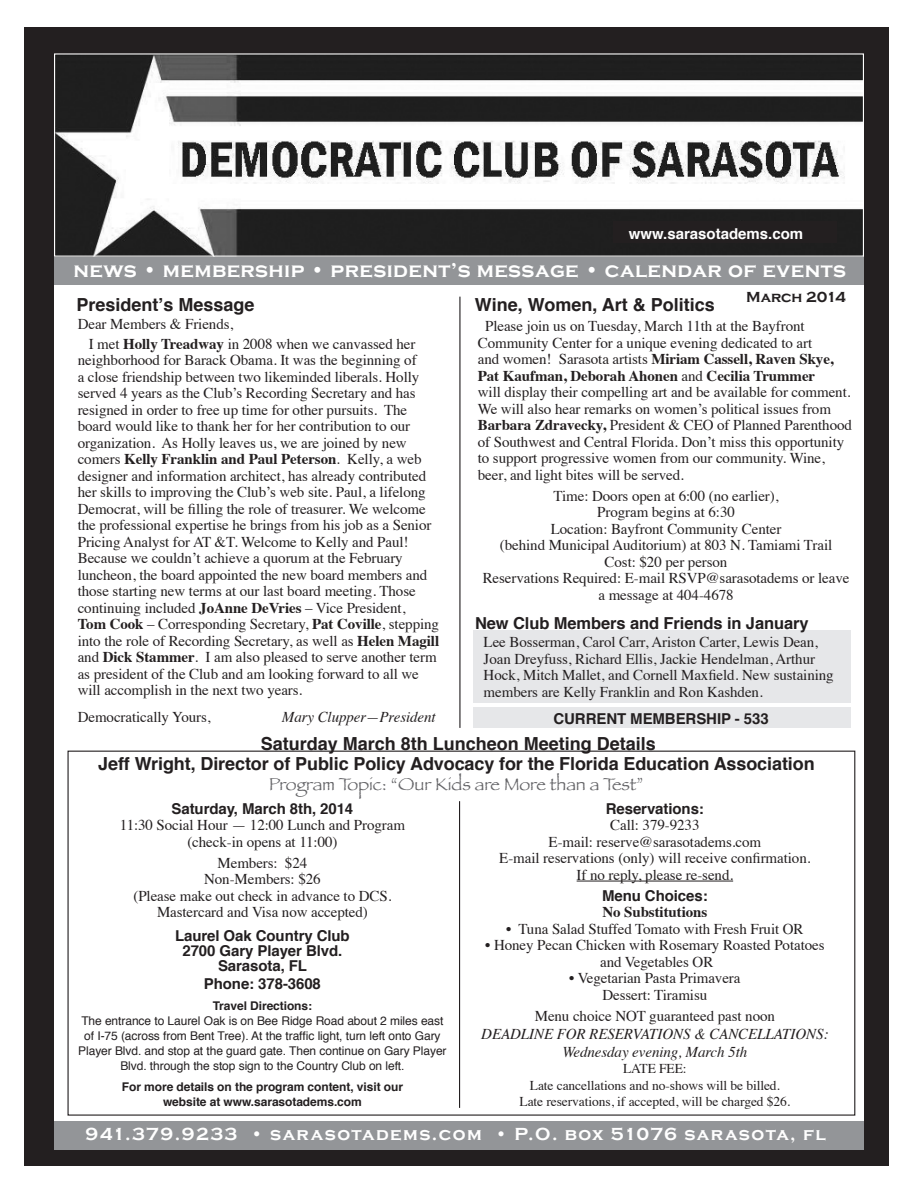
<style>
.page{position:relative;width:918px;height:1188px;background:#fff}
.page>*{position:absolute;margin:0;border:0;box-sizing:border-box;transform-origin:0 0}
.t1{font:700 21px "Copperplate Gothic";letter-spacing:.02em;color:#fff}
.t2{font:700 18px "Helvetica";letter-spacing:-.005em;color:#231f20}
.t3{font:700 18px "Copperplate Gothic";letter-spacing:.08em;color:#fff}
.t4{font:18px "Papyrus";letter-spacing:-.005em;color:#636366}
.t5{font:700 16.5px "Helvetica";letter-spacing:-.005em;color:#231f20}
.t6{font:15px/16.5px "Times";letter-spacing:-.005em;color:#231f20}
.t7{font:700 15px "Helvetica";letter-spacing:-.005em;color:#231f20}
.t8{font:700 15px/16.5px "Times";letter-spacing:-.005em;color:#231f20}
.t9{font:italic 15px "Times";letter-spacing:-.005em;color:#231f20}
.t10{font:700 15px "Helvetica";color:#fff}
.t11{font:700 15px "Copperplate Gothic";letter-spacing:-.01em;color:#231f20}
.t12{font:13.5px "Times";letter-spacing:-.005em;color:#231f20}
.t13{font:12px/15px "Helvetica";letter-spacing:-.005em;color:#231f20;text-align:center}
.t14{font:700 12px "Helvetica";letter-spacing:-.005em;color:#231f20}
.s1{font-weight:700}
.s2{font-weight:400}
</style>
<div class="page">
<div style="left:24px;top:27px;width:864px;height:1139px;background:#231f20"></div>
<div style="left:54px;top:285px;width:810px;height:845px;background:#fff"></div>
<div style="left:54px;top:1121px;width:810px;height:28px;background:#939598"></div>
<div style="left:54px;top:257px;width:810px;height:28px;background:#939598"></div>
<hr style="left:459px;top:801px;width:1px;height:307px;background:#231f20">
<hr style="left:577px;top:881px;width:156px;height:1px;background:#231f20">
<img style="left:56px;top:55px;width:806px;height:200px">
<hr style="left:459px;top:297px;width:1px;height:431px;background:#231f20">
<div style="left:473px;top:630px;width:378px;height:73px;background:#e6e7e9"></div>
<div style="left:473px;top:707px;width:378px;height:21px;background:#e6e7e9"></div>
<div style="left:613px;top:222px;width:224px;height:21px;background:#231f20"></div>
<p class="t10" style="left:629px;top:220px;width:176px">www.sarasotadems.com</p>
<p class="t1" style="left:73px;top:258px;width:774px">news • membership • president’s message • calendar of events</p>
<p class="t2" style="left:76px;top:288px;width:180px">President’s Message</p>
<p class="t2" style="left:475px;top:288px;width:241px">Wine, Women, Art &amp; Politics</p>
<p class="t11" style="left:746px;top:289px;width:101px">March 2014</p>
<p class="t6" style="left:78px;top:315px;width:157px">Dear Members &amp; Friends,</p>
<p class="t6" style="left:78px;top:334px;width:343px;text-indent:11px">I met <span class="s1">Holly Treadway</span> in 2008 when we canvassed her neighborhood for Barack Obama. It was the beginning of a close friendship between two likeminded liberals. Holly served 4 years as the Club’s Recording Secretary and has resigned in order to free up time for other pursuits. The</p>
<p class="t6" style="left:78px;top:417px;width:334px">board would like to thank her for her contribution to our</p>
<p class="t6" style="left:78px;top:433px;width:330px">organization. As Holly leaves us, we are joined by new</p>
<p class="t6" style="left:78px;top:450px;width:350px">comers <span class="s1">Kelly Franklin and Paul Peterson</span>. Kelly, a web designer and information architect, has already contributed her skills to improving the Club’s web site. Paul, a lifelong Democrat, will be filling the role of treasurer. We welcome</p>
<p class="t6" style="left:78px;top:516px;width:355px">the professional expertise he brings from his job as a Senior<br>Pricing Analyst for AT &amp;T. Welcome to Kelly and Paul!</p>
<p class="t6" style="left:78px;top:549px;width:327px">Because we couldn’t achieve a quorum at the February</p>
<p class="t6" style="left:78px;top:565px;width:351px">luncheon, the board appointed the new board members and those starting new terms at our last board meeting. Those</p>
<p class="t6" style="left:78px;top:598px;width:329px">continuing included <span class="s1">JoAnne DeVries</span> – Vice President,</p>
<p class="t6" style="left:78px;top:615px;width:363px"><span class="s1">Tom Cook</span> – Corresponding Secretary, <span class="s1">Pat Coville</span>, stepping into the role of Recording Secretary, as well as <span class="s1">Helen Magill </span>and <span class="s1">Dick Stammer</span>. I am also pleased to serve another term as president of the Club and am looking forward to all we</p>
<p class="t6" style="left:78px;top:681px;width:226px">will accomplish in the next two years.</p>
<p class="t6" style="left:78px;top:708px;width:134px">Democratically Yours,</p>
<p class="t9" style="left:282px;top:704px;width:155px">Mary Clupper—President</p>
<p class="t6" style="left:485px;top:317px;width:321px">Please join us on Tuesday, March 11th at the Bayfront</p>
<p class="t6" style="left:478px;top:333px;width:336px">Community Center for a unique evening dedicated to art</p>
<p class="t8" style="left:478px;top:349px;width:357px"><span class="s2">and women! Sarasota artists</span> Miriam Cassell, Raven Skye,<br>Pat Kaufman, Deborah Ahonen <span class="s2">and</span> Cecilia Trummer</p>
<p class="t6" style="left:478px;top:383px;width:376px">will display their compelling art and be available for comment.<br>We will also hear remarks on women’s political issues from <span class="s1">Barbara Zdravecky,</span> President &amp; CEO of Planned Parenthood of Southwest and Central Florida. Don’t miss this opportunity to support progressive women from our community. Wine, beer, and light bites will be served.</p>
<p class="t6" style="left:554px;top:486px;width:226px">Time: Doors open at 6:00 (no earlier),</p>
<p class="t6" style="left:597px;top:503px;width:139px">Program begins at 6:30</p>
<p class="t6" style="left:551px;top:519px;width:232px">Location: Bayfront Community Center</p>
<p class="t6" style="left:500px;top:536px;width:334px">(behind Municipal Auditorium) at 803 N. Tamiami Trail</p>
<p class="t6" style="left:605px;top:552px;width:124px">Cost: $20 per person</p>
<p class="t6" style="left:483px;top:569px;width:368px;text-align:center">Reservations Required: E-mail RSVP@sarasotadems or leave a message at 404-4678</p>
<p class="t5" style="left:475px;top:609px;width:335px">New Club Members and Friends in January</p>
<p class="t6" style="left:484px;top:633px;width:352px">Lee Bosserman, Carol Carr, Ariston Carter, Lewis Dean, Joan Dreyfuss, Richard Ellis, Jackie Hendelman, Arthur Hock, Mitch Mallet, and Cornell Maxfield. New sustaining members are Kelly Franklin and Ron Kashden.</p>
<p class="t7" style="left:554px;top:705px;width:217px">CURRENT MEMBERSHIP - 533</p>
<p class="t2" style="left:261px;top:728px;width:397px">Saturday March 8th Luncheon Meeting Details</p>
<p class="t2" style="left:98px;top:748px;width:718px">Jeff Wright, Director of Public Policy Advocacy for the Florida Education Association</p>
<p class="t4" style="left:269px;top:773px;width:376px">Program Topic: “Our Kids are More than a Test”</p>
<p class="t7" style="left:172px;top:795px;width:183px">Saturday, March 8th, 2014</p>
<p class="t6" style="left:120px;top:816px;width:287px">11:30 Social Hour — 12:00 Lunch and Program</p>
<p class="t6" style="left:187px;top:832px;width:152px">(check-in opens at 11:00)</p>
<p class="t6" style="left:218px;top:853px;width:91px">Members: $24</p>
<p class="t6" style="left:204px;top:870px;width:118px">Non-Members: $26</p>
<p class="t6" style="left:133px;top:886px;width:260px">(Please make out check in advance to DCS.</p>
<p class="t6" style="left:157px;top:903px;width:212px">Mastercard and Visa now accepted)</p>
<p class="t7" style="left:175px;top:923px;width:176px">Laurel Oak Country Club</p>
<p class="t7" style="left:182px;top:938px;width:161px">2700 Gary Player Blvd.</p>
<p class="t7" style="left:218px;top:953px;width:91px">Sarasota, FL</p>
<p class="t7" style="left:204px;top:971px;width:119px">Phone: 378-3608</p>
<p class="t14" style="left:213px;top:995px;width:101px">Travel Directions:</p>
<p class="t13" style="left:78px;top:1013px;width:370px">The entrance to Laurel Oak is on Bee Ridge Road about 2 miles east of I-75 (across from Bent Tree). At the traffic light, turn left onto Gary Player Blvd. and stop at the guard gate. Then continue on Gary Player Blvd. through the stop sign to the Country Club on left.</p>
<p class="t14" style="left:122px;top:1076px;width:283px">For more details on the program content, visit our</p>
<p class="t14" style="left:163px;top:1091px;width:200px">website at www.sarasotadems.com</p>
<p class="t7" style="left:606px;top:795px;width:100px">Reservations:</p>
<p class="t6" style="left:610px;top:816px;width:91px">Call: 379-9233</p>
<p class="t6" style="left:549px;top:832px;width:214px">E-mail: reserve@sarasotadems.com</p>
<p class="t6" style="left:499px;top:849px;width:313px">E-mail reservations (only) will receive confirmation.</p>
<p class="t6" style="left:577px;top:865px;width:158px">If no reply, please re-send.</p>
<p class="t7" style="left:602px;top:882px;width:107px">Menu Choices:</p>
<p class="t8" style="left:602px;top:902px;width:106px">No Substitutions</p>
<p class="t6" style="left:506px;top:919px;width:299px">• Tuna Salad Stuffed Tomato with Fresh Fruit OR</p>
<p class="t6" style="left:485px;top:936px;width:341px">• Honey Pecan Chicken with Rosemary Roasted Potatoes</p>
<p class="t6" style="left:600px;top:952px;width:115px">and Vegetables OR</p>
<p class="t6" style="left:569px;top:969px;width:173px">• Vegetarian Pasta Primavera</p>
<p class="t6" style="left:602px;top:985px;width:106px">Dessert: Tiramisu</p>
<p class="t6" style="left:535px;top:1006px;width:242px">Menu choice NOT guaranteed past noon</p>
<p class="t9" style="left:481px;top:1021px;width:349px">DEADLINE FOR RESERVATIONS &amp; CANCELLATIONS:</p>
<p class="t9" style="left:563px;top:1039px;width:186px">Wednesday evening, March 5th</p>
<p class="t12" style="left:623px;top:1056px;width:65px">LATE FEE:</p>
<p class="t12" style="left:530px;top:1073px;width:252px">Late cancellations and no-shows will be billed.</p>
<p class="t12" style="left:520px;top:1089px;width:272px">Late reservations, if accepted, will be charged $26.</p>
<p class="t3" style="left:86px;top:1124px;width:742px">941.379.9233 • sarasotadems.com • P.O. box 51076 sarasota, fl</p>
</div>
